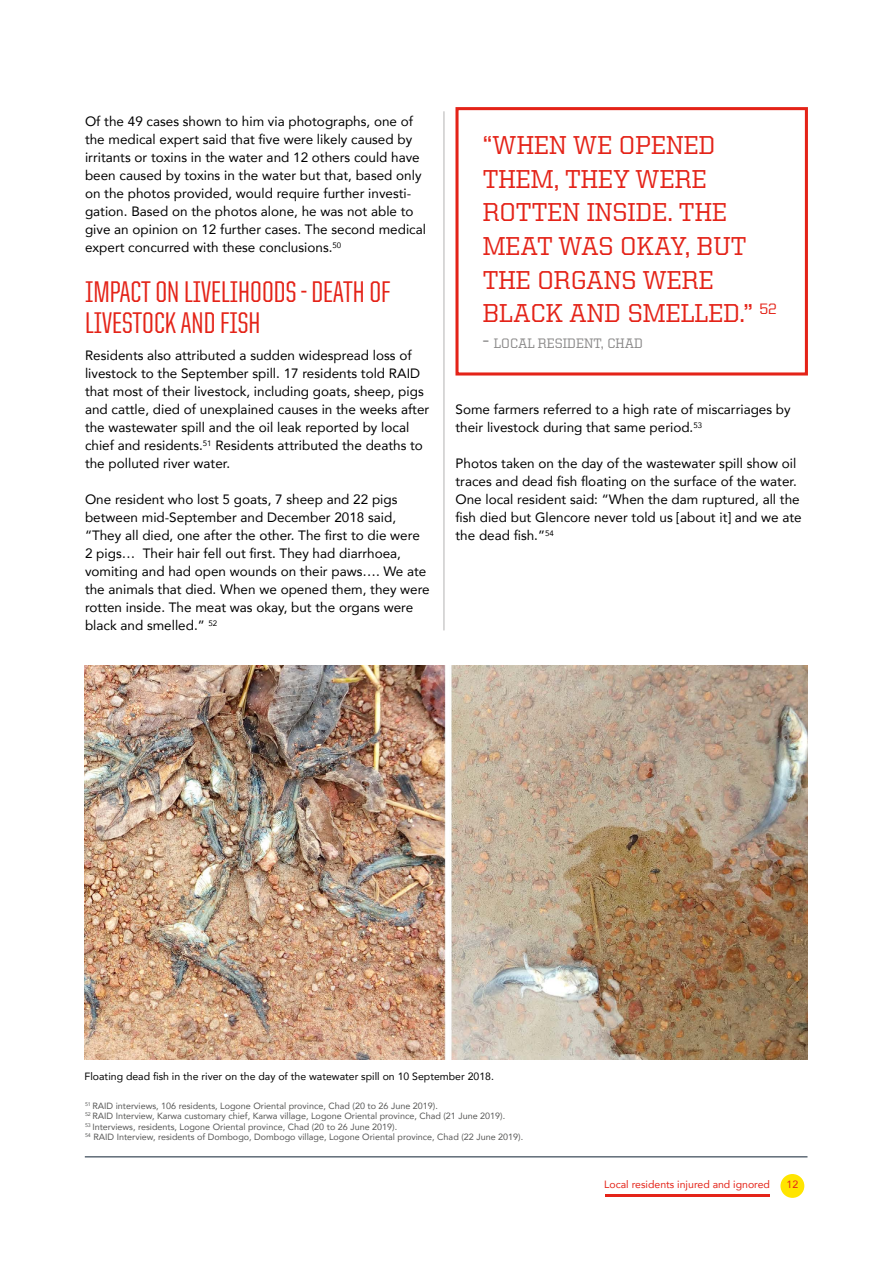
<style>
.page{position:relative;width:893px;height:1263px;background:#fff}
.page>*{position:absolute;margin:0;border:0;box-sizing:border-box;transform-origin:0 0}
.t1{font:500 30px/31.5px "United Sans Cond";color:#e42318}
.t2{font:500 25.95px/33.6px "United Serif Reg";color:#e42318}
.t3{font:500 13.8px "United Serif Reg";color:#898888}
.t4{font:13.5px/18px "Avenir";color:#000}
.t5{font:10.5px "Avenir";color:#000}
.t6{font:10.5px "Avenir";color:#e42318}
.t7{font:9px/10.5px "Avenir";color:#575756}
.s1{font-size:19.8px}
</style>
<div class="page">
<div style="left:780px;top:1174px;width:24px;height:24px;background:#ffe500;border-radius:50%"></div>
<hr style="left:85px;top:1156px;width:722px;height:1px;background:#102234">
<hr style="left:605px;top:1194px;width:165px;height:3px;background:#e42318">
<img style="left:85px;top:665px;width:723px;height:395px">
<hr style="left:444px;top:111px;width:1px;height:519px;background:#b3b2b2">
<div style="left:455px;top:107px;width:353px;height:268px;border:3px solid #e42318"></div>
<p class="t4" style="left:85px;top:112px;width:342px">Of the 49 cases shown to him via photographs, one of the medical expert said that five were likely caused by irritants or toxins in the water and 12 others could have been caused by toxins in the water but that, based only on the photos provided, would require further investi&shy;gation. Based on the photos alone, he was not able to give an opinion on 12 further cases. The second medical expert concurred with these conclusions.<sup>50</sup></p>
<h1 class="t1" style="left:85px;top:276px;width:307px">IMPACT ON LIVELIHOODS - DEATH OF<br>LIVESTOCK AND FISH</h1>
<p class="t4" style="left:85px;top:346px;width:346px">Residents also attributed a sudden widespread loss of livestock to the September spill. 17 residents told RAID that most of their livestock, including goats, sheep, pigs and cattle, died of unexplained causes in the weeks after the wastewater spill and the oil leak reported by local chief and residents.<sup>51</sup> Residents attributed the deaths to the polluted river water.</p>
<p class="t4" style="left:85px;top:490px;width:346px">One resident who lost 5 goats, 7 sheep and 22 pigs between mid-September and December 2018 said, “They all died, one after the other. The first to die were 2 pigs… Their hair fell out first. They had diarrhoea, vomiting and had open wounds on their paws…. We ate the animals that died. When we opened them, they were rotten inside. The meat was okay, but the organs were black and smelled.” <sup>52</sup></p>
<h2 class="t2" style="left:483px;top:128px;width:296px">“WHEN WE OPENED<br>THEM, THEY WERE<br>ROTTEN INSIDE. THE<br>MEAT WAS OKAY, BUT<br>THE ORGANS WERE<br>BLACK AND SMELLED.” <sup>52</sup></h2>
<p class="t3" style="left:483px;top:336px;width:162px"><span class="s1">-</span> LOCAL RESIDENT, CHAD</p>
<p class="t4" style="left:455px;top:400px;width:337px">Some farmers referred to a high rate of miscarriages by their livestock during that same period.<sup>53</sup></p>
<p class="t4" style="left:455px;top:454px;width:348px">Photos taken on the day of the wastewater spill show oil traces and dead fish floating on the surface of the water.<br>One local resident said: “When the dam ruptured, all the fish died but Glencore never told us [about it] and we ate the dead fish.”<sup>54</sup></p>
<p class="t5" style="left:85px;top:1068px;width:411px">Floating dead fish in the river on the day of the watewater spill on 10 September 2018.</p>
<p class="t7" style="left:85px;top:1100px;width:440px"><sup>51</sup> RAID interviews, 106 residents, Logone Oriental province, Chad (20 to 26 June 2019).<br><sup>52</sup> RAID Interview, Karwa customary chief, Karwa village, Logone Oriental province, Chad (21 June 2019).<br><sup>53</sup> Interviews, residents, Logone Oriental province, Chad (20 to 26 June 2019).<br><sup>54</sup> RAID Interview, residents of Dombogo, Dombogo village, Logone Oriental province, Chad (22 June 2019).</p>
<p class="t6" style="left:604px;top:1176px;width:167px">Local residents injured and ignored</p>
<p class="t6" style="left:787px;top:1176px;width:13px">12</p>
</div>
